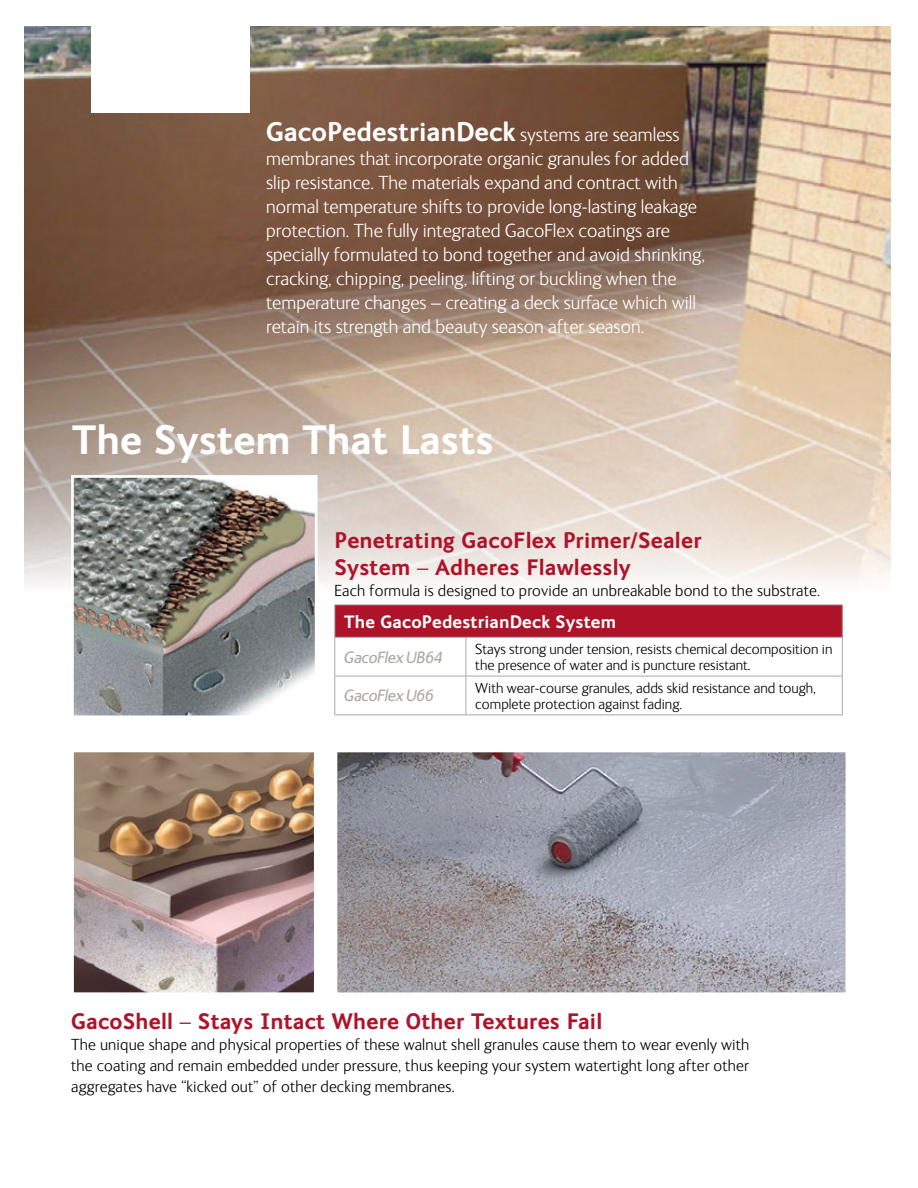
<style>
.page{position:relative;width:918px;height:1188px;background:#fff}
.page>*{position:absolute;margin:0;border:0;box-sizing:border-box;transform-origin:0 0}
.t1{font:700 41.25px "FS Ingrid";color:#fff}
.t2{font:700 27px "FS Ingrid";color:#fff}
.t3{font:700 22.5px/27px "FS Ingrid";letter-spacing:.01em;color:#ae132a}
.t4{font:300 19.5px/24px "FS Ingrid";color:#fff}
.t5{font:700 18px "FS Ingrid";letter-spacing:.01em;color:#fff}
.t6{font:italic 16.65px "FS Ingrid";letter-spacing:-.025em;color:#ada7a3}
.t7{font:300 16.5px/21px "FS Ingrid";letter-spacing:.01em;color:#000;text-align:justify}
.t8{font:300 15px/15.8px "FS Ingrid";color:#000}
.s1{font-weight:300;font-size:19.5px}
</style>
<div class="page">
<img style="left:25px;top:27px;width:866px;height:556px">
<div style="left:335px;top:605px;width:507px;height:32px;background:#ae132a"></div>
<svg style="left:336px;top:638px;width:506px;height:77px"></svg>
<hr style="left:335px;top:605px;width:131px;height:1px;background:#ada7a3">
<hr style="left:335px;top:605px;width:1px;height:32px;background:#ada7a3">
<hr style="left:466px;top:605px;width:377px;height:1px;background:#ada7a3">
<hr style="left:842px;top:605px;width:1px;height:32px;background:#ada7a3">
<hr style="left:335px;top:637px;width:131px;height:1px;background:#ada7a3">
<hr style="left:335px;top:638px;width:1px;height:38px;background:#ada7a3">
<hr style="left:466px;top:637px;width:377px;height:1px;background:#ada7a3">
<hr style="left:466px;top:638px;width:1px;height:38px;background:#ada7a3">
<hr style="left:842px;top:638px;width:1px;height:38px;background:#ada7a3">
<hr style="left:335px;top:676px;width:131px;height:1px;background:#ada7a3">
<hr style="left:335px;top:676px;width:1px;height:39px;background:#ada7a3">
<hr style="left:466px;top:676px;width:377px;height:1px;background:#ada7a3">
<hr style="left:466px;top:676px;width:1px;height:39px;background:#ada7a3">
<hr style="left:842px;top:676px;width:1px;height:39px;background:#ada7a3">
<hr style="left:335px;top:715px;width:131px;height:1px;background:#ada7a3">
<hr style="left:466px;top:715px;width:377px;height:1px;background:#ada7a3">
<img style="left:75px;top:479px;width:238px;height:235px">
<div style="left:71px;top:475px;width:246px;height:243px;border:3px solid #fff"></div>
<img style="left:75px;top:754px;width:238px;height:237px">
<div style="left:71px;top:750px;width:246px;height:245px;border:3px solid #fff"></div>
<img style="left:339px;top:754px;width:505px;height:237px">
<div style="left:335px;top:750px;width:513px;height:245px;border:3px solid #fff"></div>
<div style="left:91px;top:17px;width:159px;height:96px;background:#fff"></div>
<h2 class="t2" style="left:266px;top:116px;width:415px">GacoPedestrianDeck <span class="s1">systems are seamless</span></h2>
<p class="t4" style="left:266px;top:147px;width:440px">membranes that incorporate organic granules for added slip resistance. The materials expand and contract with normal temperature shifts to provide long-lasting leakage protection. The fully integrated GacoFlex coatings are specially formulated to bond together and avoid shrinking, cracking, chipping, peeling, lifting or buckling when the temperature changes – creating a deck surface which will retain its strength and beauty season after season.</p>
<h1 class="t1" style="left:72px;top:417px;width:423px">The System That Lasts</h1>
<p class="t3" style="left:335px;top:526px;width:369px">Penetrating GacoFlex Primer/Sealer<br>System – Adheres Flawlessly</p>
<p class="t7" style="left:335px;top:580px;width:487px">Each formula is designed to provide an unbreakable bond to the substrate.</p>
<p class="t5" style="left:344px;top:611px;width:274px">The GacoPedestrianDeck System</p>
<p class="t6" style="left:344px;top:648px;width:100px">GacoFlex UB64</p>
<p class="t8" style="left:475px;top:642px;width:359px">Stays strong under tension, resists chemical decomposition in the presence of water and is puncture resistant.</p>
<p class="t6" style="left:344px;top:687px;width:91px">GacoFlex U66</p>
<p class="t8" style="left:475px;top:680px;width:342px">With wear-course granules, adds skid resistance and tough, complete protection against fading.</p>
<p class="t3" style="left:71px;top:1008px;width:533px">GacoShell – Stays Intact Where Other Textures Fail</p>
<p class="t7" style="left:71px;top:1034px;width:680px">The unique shape and physical properties of these walnut shell granules cause them to wear evenly with the coating and remain embedded under pressure, thus keeping your system watertight long after other aggregates have “kicked out” of other decking membranes.</p>
</div>
